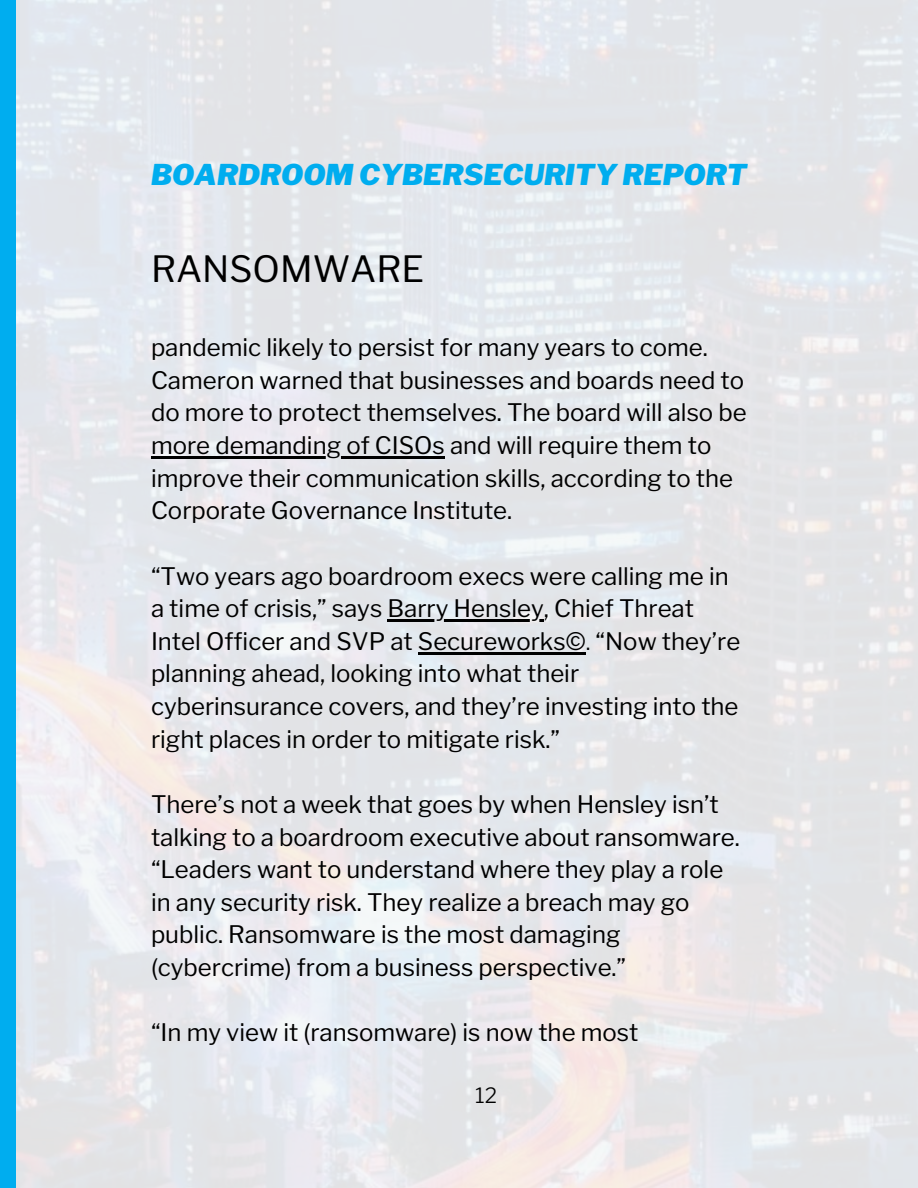
<style>
.page{position:relative;width:918px;height:1188px;background:#fff}
.page>*{position:absolute;margin:0;border:0;box-sizing:border-box;transform-origin:0 0}
.t1{font:36px "Libre Franklin";color:#000}
.t2{font:italic 900 28.5px "Libre Franklin";color:#00adef}
.t3{font:24px/32.7px "Libre Franklin";color:#000}
.t4{font:300 21px "Libre Franklin";color:#000}
.s1{font-weight:300}
</style>
<div class="page">
<div style="left:0;top:0;width:16px;height:1188px;background:#00adef"></div>
<img style="left:16px;top:0;width:902px;height:1188px">
<hr style="left:151px;top:456px;width:294px;height:3px;background:#000">
<hr style="left:387px;top:619px;width:157px;height:3px;background:#000">
<hr style="left:418px;top:652px;width:168px;height:2px;background:#000">
<p class="t2" style="left:151px;top:158px;width:597px">BOARDROOM CYBERSECURITY REPORT</p>
<h1 class="t1" style="left:151px;top:247px;width:275px">RANSOMWARE</h1>
<p class="t3" style="left:151px;top:331px;width:597px">pandemic likely to persist for many years to come.<br>Cameron warned that businesses and boards need to do more to protect themselves. The board will also be more demanding of CISOs and will require them to improve their communication skills, according to the Corporate Governance Institute.</p>
<p class="t3" style="left:151px;top:560px;width:591px">“Two years ago boardroom execs were calling me in a time of crisis,” says Barry Hensley, Chief Threat Intel Officer and SVP at Secureworks©<span class="s1">.</span> “Now they’re planning ahead, looking into what their cyberinsurance covers, and they’re investing into the right places in order to mitigate risk.”</p>
<p class="t3" style="left:151px;top:788px;width:590px">There’s not a week that goes by when Hensley isn’t talking to a boardroom executive about ransomware. “Leaders want to understand where they play a role in any security risk. They realize a breach may go public. Ransomware is the most damaging (cybercrime) from a business perspective.”</p>
<p class="t3" style="left:151px;top:1016px;width:489px">“In my view it (ransomware) is now the most</p>
<p class="t4" style="left:475px;top:1082px;width:23px">12</p>
</div>
